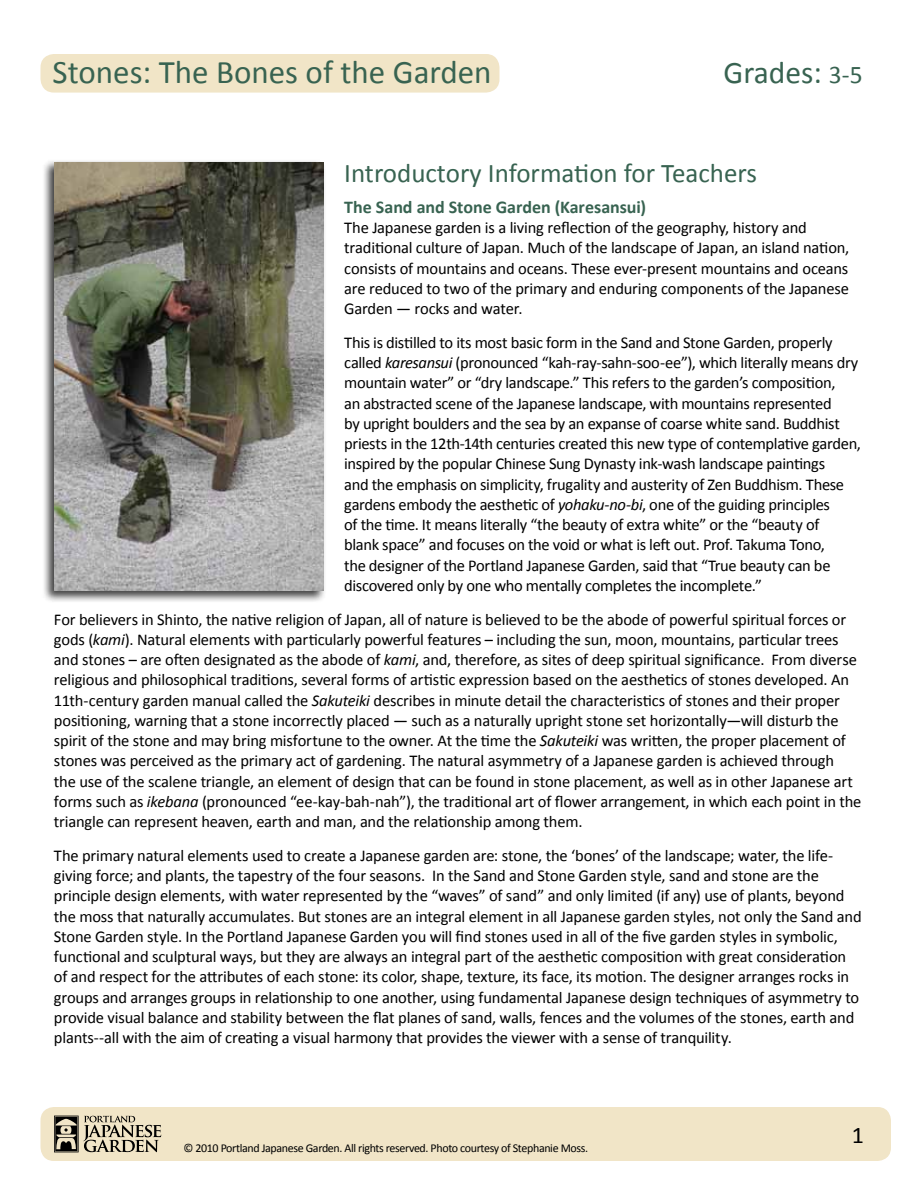
<style>
.page{position:relative;width:918px;height:1188px;background:#fff}
.page>*{position:absolute;margin:0;border:0;box-sizing:border-box;transform-origin:0 0}
.t1{font:33px "Calibri";color:#386351}
.t2{font:31.5px "Calibri";color:#386351}
.t3{font:27px "Calibri";color:#386351}
.t4{font:24px "Calibri";color:#000}
.t5{font:700 18px "Calibri";color:#386351}
.t6{font:16.5px/20.2px "Calibri";letter-spacing:-.015em;color:#000}
.t7{font:12px "Calibri";letter-spacing:-.03em;color:#000}
.s1{font-size:25.5px}
.s2{font-style:italic}
</style>
<div class="page">
<div style="left:40px;top:1107px;width:851px;height:54px;background:#f1e5c7;border-radius:14px"></div>
<div style="left:41px;top:159px;width:286px;height:444px;background:#000;opacity:.75"></div>
<img style="left:54px;top:162px;width:270px;height:428px">
<svg style="left:54px;top:1116px;width:107px;height:36px"></svg>
<div style="left:40px;top:54px;width:459px;height:39px;background:#f1e5c7;border-radius:14px"></div>
<h1 class="t1" style="left:53px;top:52px;width:440px">Stones: The Bones of the Garden</h1>
<h2 class="t2" style="left:724px;top:53px;width:141px">Grades: <span class="s1">3-5</span></h2>
<h3 class="t3" style="left:344px;top:157px;width:414px">Introductory Information for Teachers</h3>
<p class="t5" style="left:344px;top:196px;width:303px">The Sand and Stone Garden (Karesansui)</p>
<p class="t6" style="left:344px;top:217px;width:507px">The Japanese garden is a living reflection of the geography, history and traditional culture of Japan. Much of the landscape of Japan, an island nation, consists of mountains and oceans. These ever-present mountains and oceans are reduced to two of the primary and enduring components of the Japanese Garden — rocks and water.</p>
<p class="t6" style="left:344px;top:332px;width:518px">This is distilled to its most basic form in the Sand and Stone Garden, properly called <span class="s2">karesansui</span> (pronounced “kah-ray-sahn-soo-ee”), which literally means dry mountain water” or “dry landscape.” This refers to the garden’s composition,<br>an abstracted scene of the Japanese landscape, with mountains represented<br>by upright boulders and the sea by an expanse of coarse white sand. Buddhist priests in the 12th-14th centuries created this new type of contemplative garden, inspired by the popular Chinese Sung Dynasty ink-wash landscape paintings<br>and the emphasis on simplicity, frugality and austerity of Zen Buddhism. These gardens embody the aesthetic of <span class="s2">yohaku-no-bi</span>, one of the guiding principles<br>of the time. It means literally “the beauty of extra white” or the “beauty of<br>blank space” and focuses on the void or what is left out. Prof. Takuma Tono,<br>the designer of the Portland Japanese Garden, said that “True beauty can be discovered only by one who mentally completes the incomplete.”</p>
<p class="t6" style="left:54px;top:608px;width:809px">For believers in Shinto, the native religion of Japan, all of nature is believed to be the abode of powerful spiritual forces or gods (<span class="s2">kami</span>). Natural elements with particularly powerful features – including the sun, moon, mountains, particular trees and stones – are often designated as the abode of <span class="s2">kami</span>, and, therefore, as sites of deep spiritual significance. From diverse religious and philosophical traditions, several forms of artistic expression based on the aesthetics of stones developed. An 11th-century garden manual called the <span class="s2">Sakuteiki</span> describes in minute detail the characteristics of stones and their proper positioning, warning that a stone incorrectly placed — such as a naturally upright stone set horizontally—will disturb the spirit of the stone and may bring misfortune to the owner. At the time the <span class="s2">Sakuteiki</span> was written, the proper placement of stones was perceived as the primary act of gardening. The natural asymmetry of a Japanese garden is achieved through<br>the use of the scalene triangle, an element of design that can be found in stone placement, as well as in other Japanese art forms such as <span class="s2">ikebana</span> (pronounced “ee-kay-bah-nah”), the traditional art of flower arrangement, in which each point in the triangle can represent heaven, earth and man, and the relationship among them.</p>
<p class="t6" style="left:54px;top:844px;width:809px">The primary natural elements used to create a Japanese garden are: stone, the ‘bones’ of the landscape; water, the life&shy;giving force; and plants, the tapestry of the four seasons. In the Sand and Stone Garden style, sand and stone are the principle design elements, with water represented by the “waves” of sand” and only limited (if any) use of plants, beyond the moss that naturally accumulates. But stones are an integral element in all Japanese garden styles, not only the Sand and Stone Garden style. In the Portland Japanese Garden you will find stones used in all of the five garden styles in symbolic, functional and sculptural ways, but they are always an integral part of the aesthetic composition with great consideration of and respect for the attributes of each stone: its color, shape, texture, its face, its motion. The designer arranges rocks in groups and arranges groups in relationship to one another, using fundamental Japanese design techniques of asymmetry to provide visual balance and stability between the flat planes of sand, walls, fences and the volumes of the stones, earth and plants--all with the aim of creating a visual harmony that provides the viewer with a sense of tranquility.</p>
<p class="t7" style="left:183px;top:1141px;width:406px">© 2010 Portland Japanese Garden. All rights reserved. Photo courtesy of Stephanie Moss.</p>
<h3 class="t4" style="left:852px;top:1120px;width:14px">1</h3>
</div>
